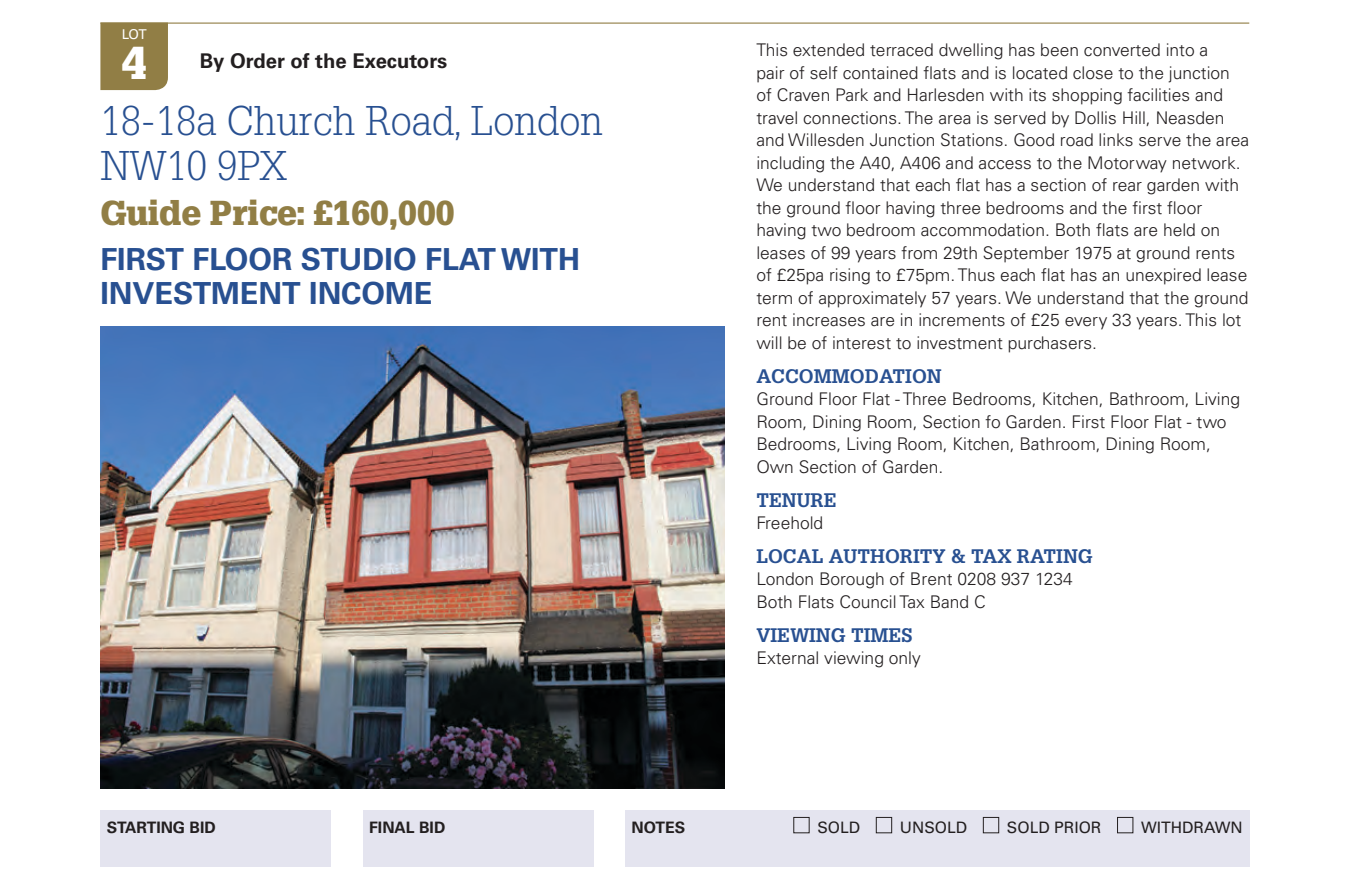
<style>
.page{position:relative;width:1345px;height:874px;background:#fff}
.page>*{position:absolute;margin:0;border:0;box-sizing:border-box;transform-origin:0 0}
.t1{font:900 45px "Glypha LT Std";color:#fff}
.t2{font:300 40.5px/45px "Glypha LT Std";color:#285091}
.t3{font:900 33.75px "Glypha LT Std";color:#917e45}
.t4{font:700 30.38px/33.8px "Univers LT Std";color:#285091}
.t5{font:700 20.25px "Univers LT Std";color:#231f20}
.t6{font:700 19.12px "Glypha LT Std";color:#285091}
.t7{font:300 17.55px/22.5px "Univers LT Std";color:#231f20}
.t8{font:15.75px "Univers LT Std";color:#231f20}
.t9{font:700 15.75px "Univers LT Std";color:#231f20}
.t10{font:13.5px "Univers LT Std";color:#fff}
</style>
<div class="page">
<hr style="left:100px;top:23px;width:1148px;height:1px;background:#917e45">
<div style="left:100px;top:810px;width:231px;height:56px;background:#e4e4ef"></div>
<div style="left:363px;top:810px;width:230px;height:56px;background:#e4e4ef"></div>
<div style="left:625px;top:810px;width:623px;height:56px;background:#e4e4ef"></div>
<div style="left:793px;top:817px;width:16px;height:16px;border:1px solid #231f20"></div>
<div style="left:875px;top:817px;width:16px;height:16px;border:1px solid #231f20"></div>
<div style="left:982px;top:817px;width:16px;height:16px;border:1px solid #231f20"></div>
<div style="left:1116px;top:817px;width:16px;height:16px;border:1px solid #231f20"></div>
<div style="left:100px;top:23px;width:68px;height:67px;background:#917e45"></div>
<img style="left:100px;top:326px;width:624px;height:462px">
<p class="t10" style="left:122px;top:26px;width:27px">LOT</p>
<h1 class="t1" style="left:122px;top:35px;width:27px">4</h1>
<p class="t5" style="left:200px;top:49px;width:249px">By Order of the Executors</p>
<h2 class="t2" style="left:100px;top:99px;width:504px">18-18a Church Road, London<br>NW10 9PX</h2>
<h3 class="t3" style="left:100px;top:193px;width:355px">Guide Price: £160,000</h3>
<h3 class="t4" style="left:100px;top:243px;width:481px">FIRST FLOOR STUDIO FLAT WITH<br>INVESTMENT INCOME</h3>
<p class="t7" style="left:756px;top:39px;width:494px">This extended terraced dwelling has been converted into a<br>pair of self contained flats and is located close to the junction of Craven Park and Harlesden with its shopping facilities and travel connections. The area is served by Dollis Hill, Neasden and Willesden Junction Stations. Good road links serve the area including the A40, A406 and access to the Motorway network.<br>We understand that each flat has a section of rear garden with the ground floor having three bedrooms and the first floor having two bedroom accommodation. Both flats are held on leases of 99 years from 29th September 1975 at ground rents of £25pa rising to £75pm. Thus each flat has an unexpired lease term of approximately 57 years. We understand that the ground rent increases are in increments of £25 every 33 years. This lot will be of interest to investment purchasers.</p>
<p class="t6" style="left:756px;top:364px;width:187px">ACCOMMODATION</p>
<p class="t7" style="left:756px;top:388px;width:485px">Ground Floor Flat - Three Bedrooms, Kitchen, Bathroom, Living Room, Dining Room, Section fo Garden. First Floor Flat - two Bedrooms, Living Room, Kitchen, Bathroom, Dining Room, Own Section of Garden.</p>
<p class="t6" style="left:756px;top:488px;width:82px">TENURE</p>
<p class="t7" style="left:756px;top:511px;width:68px">Freehold</p>
<p class="t6" style="left:756px;top:544px;width:338px">LOCAL AUTHORITY &amp; TAX RATING</p>
<p class="t7" style="left:756px;top:568px;width:318px">London Borough of Brent 0208 937 1234<br>Both Flats Council Tax Band C</p>
<p class="t6" style="left:756px;top:623px;width:157px">VIEWING TIMES</p>
<p class="t7" style="left:756px;top:646px;width:166px">External viewing only</p>
<p class="t9" style="left:107px;top:818px;width:111px">STARTING BID</p>
<p class="t9" style="left:369px;top:818px;width:78px">FINAL BID</p>
<p class="t9" style="left:631px;top:818px;width:55px">NOTES</p>
<p class="t8" style="left:817px;top:818px;width:44px">SOLD</p>
<p class="t8" style="left:899px;top:818px;width:69px">UNSOLD</p>
<p class="t8" style="left:1006px;top:818px;width:96px">SOLD PRIOR</p>
<p class="t8" style="left:1140px;top:818px;width:103px">WITHDRAWN</p>
</div>
